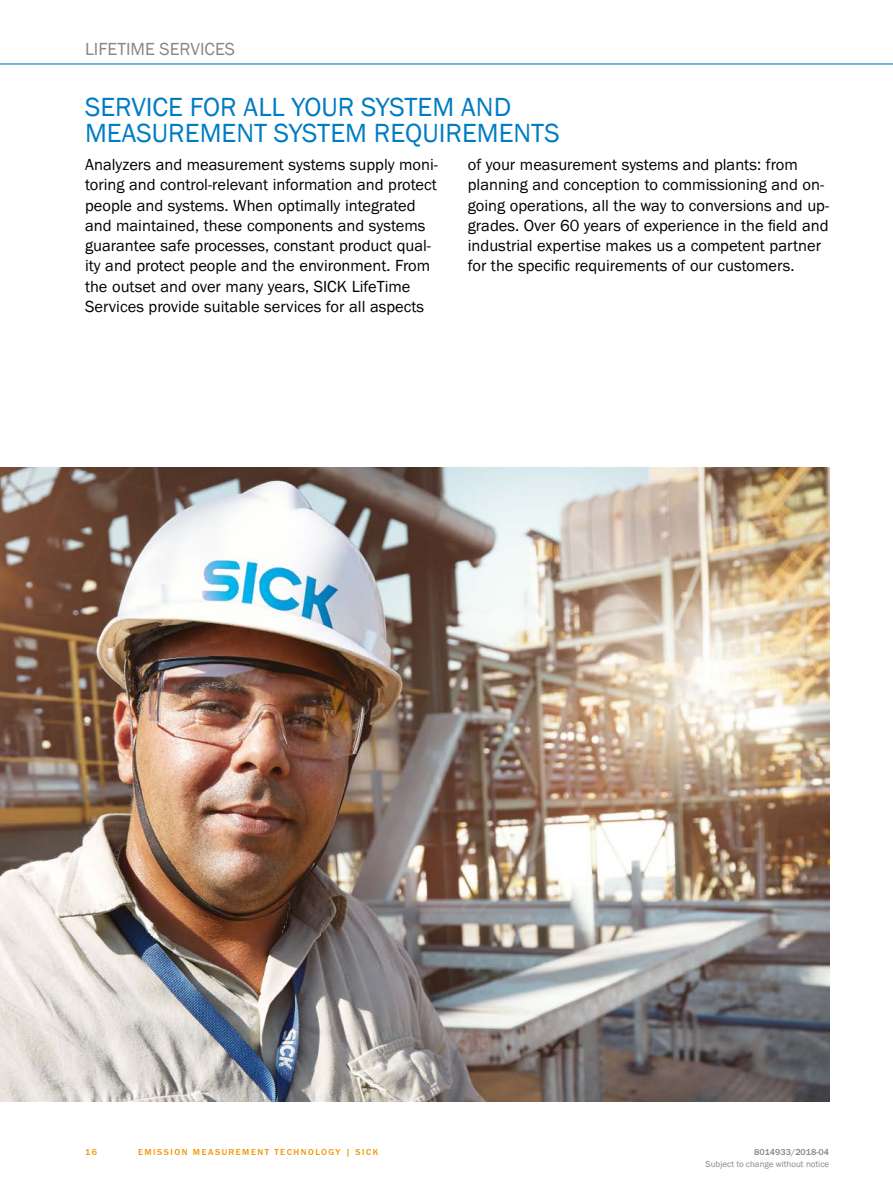
<style>
.page{position:relative;width:893px;height:1188px;background:#fff}
.page>*{position:absolute;margin:0;border:0;box-sizing:border-box;transform-origin:0 0}
.t1{font:27px/25.5px "SICK Franklin";color:#007cc2}
.t2{font:18px "SICK Franklin";color:#878787}
.t3{font:16.5px/20.2px "SICK Franklin";color:#000}
.t4{font:500 9px "SICK Franklin";letter-spacing:.17em;color:#f39200}
.t5{font:9px "SICK Franklin";color:#878787}
.t6{font:500 9px "SICK Franklin";color:#878787}
</style>
<div class="page">
<hr style="left:0;top:63px;width:893px;height:2px;background:#007cc2">
<img style="left:0;top:468px;width:829px;height:633px">
<p class="t2" style="left:85px;top:38px;width:152px">LIFETIME SERVICES</p>
<h1 class="t1" style="left:85px;top:95px;width:476px">SERVICE FOR ALL YOUR SYSTEM AND<br>MEASUREMENT SYSTEM REQUIREMENTS</h1>
<p class="t3" style="left:85px;top:155px;width:354px">Analyzers and measurement systems supply moni&shy;toring and control-relevant information and protect people and systems. When optimally integrated and maintained, these components and systems guarantee safe processes, constant product qual&shy;ity and protect people and the environment. From the outset and over many years, SICK LifeTime Services provide suitable services for all aspects</p>
<p class="t3" style="left:468px;top:155px;width:363px">of your measurement systems and plants: from planning and conception to commissioning and on&shy;going operations, all the way to conversions and up&shy;grades. Over 60 years of experience in the field and industrial expertise makes us a competent partner for the specific requirements of our customers.</p>
<p class="t4" style="left:85px;top:1146px;width:14px">16</p>
<p class="t4" style="left:138px;top:1146px;width:224px">EMISSION MEASUREMENT TECHNOLOGY | SIC</p>
<p class="t4" style="left:373px;top:1146px;width:7px">K</p>
<p class="t6" style="left:754px;top:1146px;width:77px">8014933/2018-04</p>
<p class="t5" style="left:706px;top:1159px;width:125px">Subject to change without notice</p>
</div>
